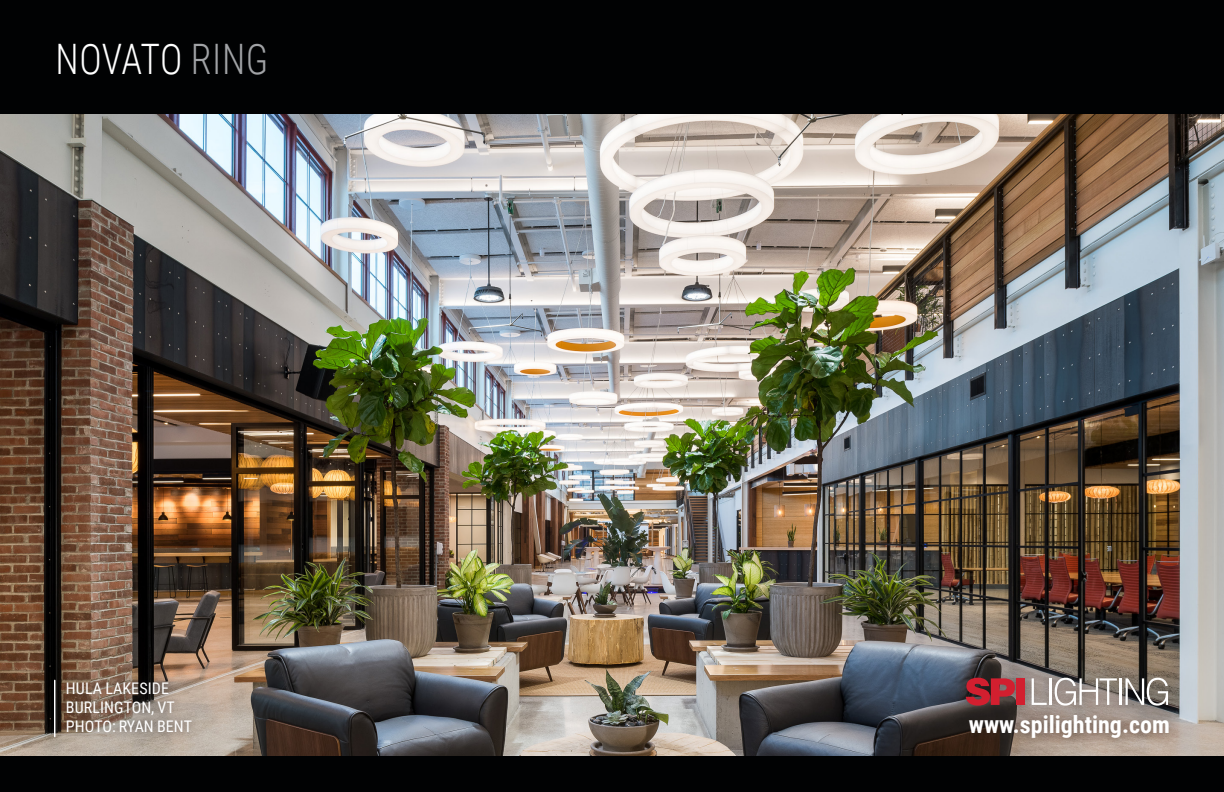
<style>
.page{position:relative;width:1224px;height:792px;background:#fff}
.page>*{position:absolute;margin:0;border:0;box-sizing:border-box;transform-origin:0 0}
.h1{font:300 42px "Roboto Condensed";letter-spacing:.01em;color:#fff;scale:.9 1}
.website{font:700 24px "Roboto Condensed";color:#fff}
.t1{font:16px "Roboto Condensed";letter-spacing:.005em;color:#fff}
.s1{color:#a1a3a6}
</style>
<div class="page">
<img style="left:0;top:114px;width:1224px;height:642px">
<div style="left:0;top:756px;width:1224px;height:36px;background:#010203"></div>
<div style="left:0;top:0;width:1224px;height:114px;background:#010203"></div>
<div style="left:957px;top:703px;width:224px;height:47px;background:#231f20;opacity:.5"></div>
<div style="left:954px;top:665px;width:227px;height:53px;background:#231f20;opacity:.5"></div>
<svg style="left:966px;top:678px;width:49px;height:28px"></svg>
<div style="left:1016px;top:678px;width:9px;height:27px;background:#d21f2f"></div>
<svg style="left:1032px;top:678px;width:15px;height:27px"></svg>
<hr style="left:1049px;top:678px;width:2px;height:27px;background:#fff">
<svg style="left:1055px;top:678px;width:62px;height:28px"></svg>
<hr style="left:1119px;top:678px;width:2px;height:27px;background:#fff">
<svg style="left:1126px;top:678px;width:42px;height:28px"></svg>
<div style="left:57px;top:671px;width:144px;height:72px;background:#231f20;opacity:.75"></div>
<hr style="left:54px;top:680px;width:2px;height:57px;background:#fff">
<p class="h1" style="left:56px;top:29px;width:238px">NOVATO <span class="s1">RING</span></p>
<p class="t1" style="left:66px;top:677px;width:104px">HULA LAKESIDE</p>
<p class="t1" style="left:66px;top:696px;width:110px">BURLINGTON, VT</p>
<p class="t1" style="left:66px;top:715px;width:128px">PHOTO: RYAN BENT</p>
<p class="website" style="left:969px;top:708px;width:202px">www.spilighting.com</p>
</div>
